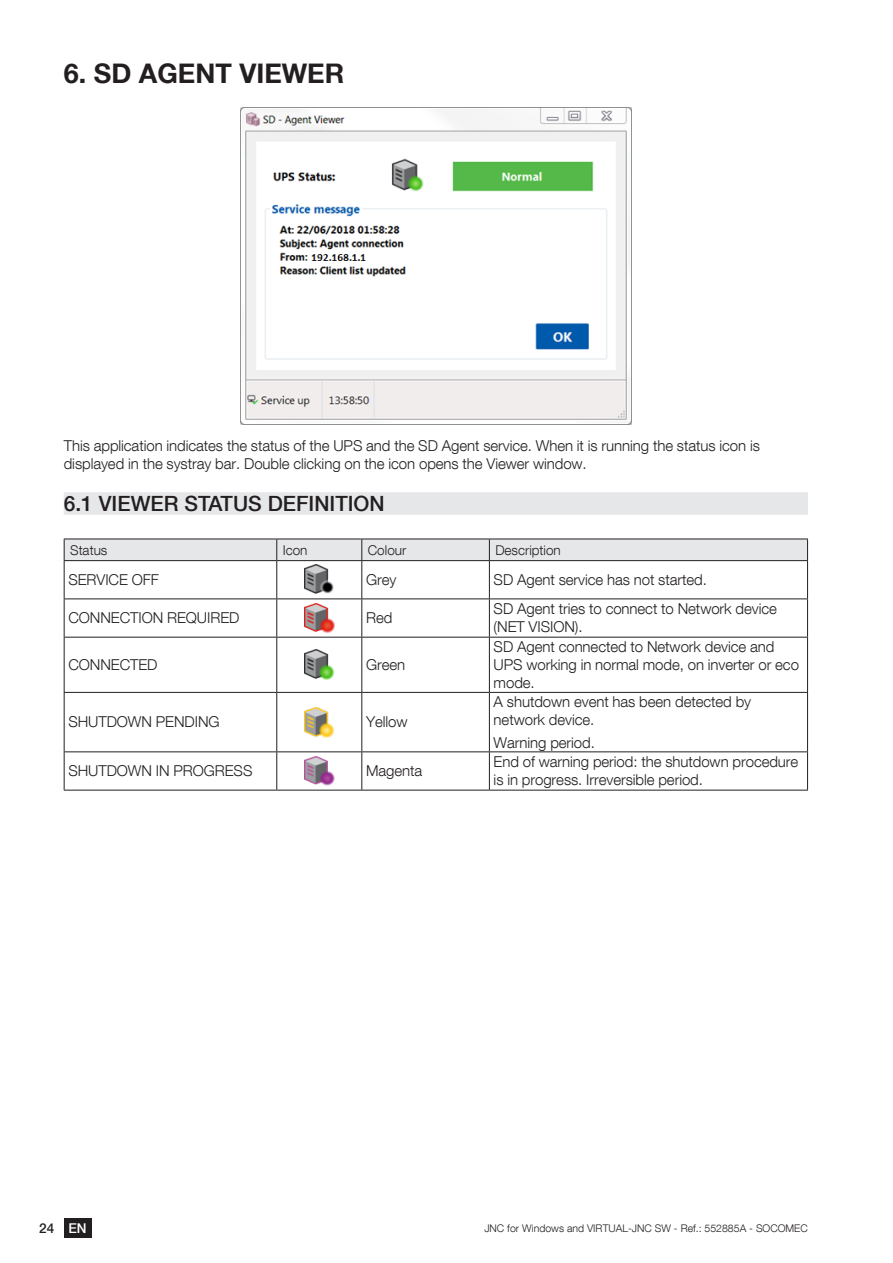
<style>
.page{position:relative;width:893px;height:1263px;background:#fff}
.page>*{position:absolute;margin:0;border:0;box-sizing:border-box;transform-origin:0 0}
.t1{font:700 27px "Helvetica Neue LT Com";color:#231f20}
.t2{font:500 21px "Helvetica Neue LT Com";color:#231f20}
.t3{font:300 15px/18px "Helvetica Neue LT Com";letter-spacing:-.005em;color:#231f20}
.t4{font:300 13.5px "Helvetica Neue LT Com";color:#231f20}
.t5{font:500 13.5px "Helvetica Neue LT Com";color:#231f20}
.t6{font:300 10.5px "Helvetica Neue LT Com";color:#231f20}
.s1{color:#fff}
</style>
<div class="page">
<div style="left:64px;top:1218px;width:27px;height:19px;background:#231f20"></div>
<div style="left:64px;top:492px;width:744px;height:23px;background:#e6e7e9"></div>
<img style="left:240px;top:107px;width:392px;height:318px">
<hr style="left:276px;top:561px;width:1px;height:37px;background:#231f20">
<hr style="left:361px;top:561px;width:1px;height:37px;background:#231f20">
<hr style="left:489px;top:561px;width:1px;height:37px;background:#231f20">
<hr style="left:64px;top:598px;width:213px;height:1px;background:#231f20">
<hr style="left:277px;top:598px;width:85px;height:1px;background:#231f20">
<hr style="left:276px;top:599px;width:1px;height:38px;background:#231f20">
<hr style="left:362px;top:598px;width:127px;height:1px;background:#231f20">
<hr style="left:361px;top:599px;width:1px;height:38px;background:#231f20">
<hr style="left:489px;top:598px;width:319px;height:1px;background:#231f20">
<hr style="left:489px;top:599px;width:1px;height:38px;background:#231f20">
<hr style="left:64px;top:637px;width:213px;height:1px;background:#231f20">
<hr style="left:277px;top:637px;width:85px;height:1px;background:#231f20">
<hr style="left:276px;top:637px;width:1px;height:55px;background:#231f20">
<hr style="left:362px;top:637px;width:127px;height:1px;background:#231f20">
<hr style="left:361px;top:637px;width:1px;height:55px;background:#231f20">
<hr style="left:489px;top:637px;width:319px;height:1px;background:#231f20">
<hr style="left:489px;top:637px;width:1px;height:55px;background:#231f20">
<hr style="left:64px;top:692px;width:213px;height:1px;background:#231f20">
<hr style="left:277px;top:692px;width:85px;height:1px;background:#231f20">
<hr style="left:276px;top:693px;width:1px;height:58px;background:#231f20">
<hr style="left:362px;top:692px;width:127px;height:1px;background:#231f20">
<hr style="left:361px;top:693px;width:1px;height:58px;background:#231f20">
<hr style="left:489px;top:692px;width:319px;height:1px;background:#231f20">
<hr style="left:489px;top:693px;width:1px;height:58px;background:#231f20">
<hr style="left:64px;top:751px;width:213px;height:1px;background:#231f20">
<hr style="left:277px;top:751px;width:85px;height:1px;background:#231f20">
<hr style="left:276px;top:752px;width:1px;height:38px;background:#231f20">
<hr style="left:362px;top:751px;width:127px;height:1px;background:#231f20">
<hr style="left:361px;top:752px;width:1px;height:38px;background:#231f20">
<hr style="left:489px;top:751px;width:319px;height:1px;background:#231f20">
<hr style="left:489px;top:752px;width:1px;height:38px;background:#231f20">
<hr style="left:64px;top:561px;width:1px;height:37px;background:#231f20">
<hr style="left:807px;top:561px;width:1px;height:37px;background:#231f20">
<hr style="left:64px;top:599px;width:1px;height:38px;background:#231f20">
<hr style="left:807px;top:599px;width:1px;height:38px;background:#231f20">
<hr style="left:64px;top:637px;width:1px;height:55px;background:#231f20">
<hr style="left:807px;top:637px;width:1px;height:55px;background:#231f20">
<hr style="left:64px;top:693px;width:1px;height:58px;background:#231f20">
<hr style="left:807px;top:693px;width:1px;height:58px;background:#231f20">
<hr style="left:64px;top:752px;width:1px;height:38px;background:#231f20">
<hr style="left:807px;top:752px;width:1px;height:38px;background:#231f20">
<hr style="left:64px;top:790px;width:213px;height:1px;background:#231f20">
<hr style="left:277px;top:790px;width:85px;height:1px;background:#231f20">
<hr style="left:362px;top:790px;width:127px;height:1px;background:#231f20">
<hr style="left:489px;top:790px;width:319px;height:1px;background:#231f20">
<div style="left:64px;top:539px;width:744px;height:21px;background:#e6e7e9"></div>
<hr style="left:64px;top:560px;width:213px;height:1px;background:#231f20">
<hr style="left:277px;top:560px;width:85px;height:1px;background:#231f20">
<hr style="left:362px;top:560px;width:127px;height:1px;background:#231f20">
<hr style="left:489px;top:560px;width:319px;height:1px;background:#231f20">
<img style="left:304px;top:565px;width:30px;height:29px">
<img style="left:304px;top:603px;width:30px;height:30px">
<img style="left:304px;top:650px;width:30px;height:30px">
<img style="left:304px;top:707px;width:30px;height:30px">
<img style="left:304px;top:756px;width:30px;height:30px">
<h1 class="t1" style="left:64px;top:56px;width:282px">6. SD AGENT VIEWER</h1>
<p class="t3" style="left:64px;top:436px;width:698px">This application indicates the status of the UPS and the SD Agent service. When it is running the status icon is displayed in the systray bar. Double clicking on the icon opens the Viewer window.</p>
<h2 class="t2" style="left:64px;top:491px;width:322px">6.1 VIEWER STATUS DEFINITION</h2>
<p class="t4" style="left:70px;top:541px;width:39px">Status</p>
<p class="t4" style="left:283px;top:541px;width:26px">Icon</p>
<p class="t4" style="left:368px;top:541px;width:40px">Colour</p>
<p class="t4" style="left:495px;top:541px;width:67px">Description</p>
<p class="t3" style="left:68px;top:570px;width:92px">SERVICE OFF</p>
<p class="t3" style="left:366px;top:570px;width:32px">Grey</p>
<p class="t3" style="left:494px;top:570px;width:215px">SD Agent service has not started.</p>
<p class="t3" style="left:68px;top:609px;width:172px">CONNECTION REQUIRED</p>
<p class="t3" style="left:366px;top:609px;width:28px">Red</p>
<p class="t3" style="left:494px;top:600px;width:285px">SD Agent tries to connect to Network device (NET VISION).</p>
<p class="t3" style="left:68px;top:655px;width:91px">CONNECTED</p>
<p class="t3" style="left:366px;top:655px;width:41px">Green</p>
<p class="t3" style="left:494px;top:637px;width:307px">SD Agent connected to Network device and<br>UPS working in normal mode, on inverter or eco mode.</p>
<p class="t3" style="left:68px;top:713px;width:153px">SHUTDOWN PENDING</p>
<p class="t3" style="left:366px;top:713px;width:43px">Yellow</p>
<p class="t3" style="left:494px;top:693px;width:259px">A shutdown event has been detected by network device.</p>
<p class="t3" style="left:494px;top:733px;width:103px">Warning period.</p>
<p class="t3" style="left:68px;top:762px;width:186px">SHUTDOWN IN PROGRESS</p>
<p class="t3" style="left:366px;top:762px;width:58px">Magenta</p>
<p class="t3" style="left:494px;top:753px;width:306px">End of warning period: the shutdown procedure is in progress. Irreversible period.</p>
<p class="t5" style="left:39px;top:1220px;width:49px">24 <span class="s1">EN</span></p>
<p class="t6" style="left:484px;top:1221px;width:325px">JNC for Windows and VIRTUAL-JNC SW - Ref.: 552885A - SOCOMEC</p>
</div>
